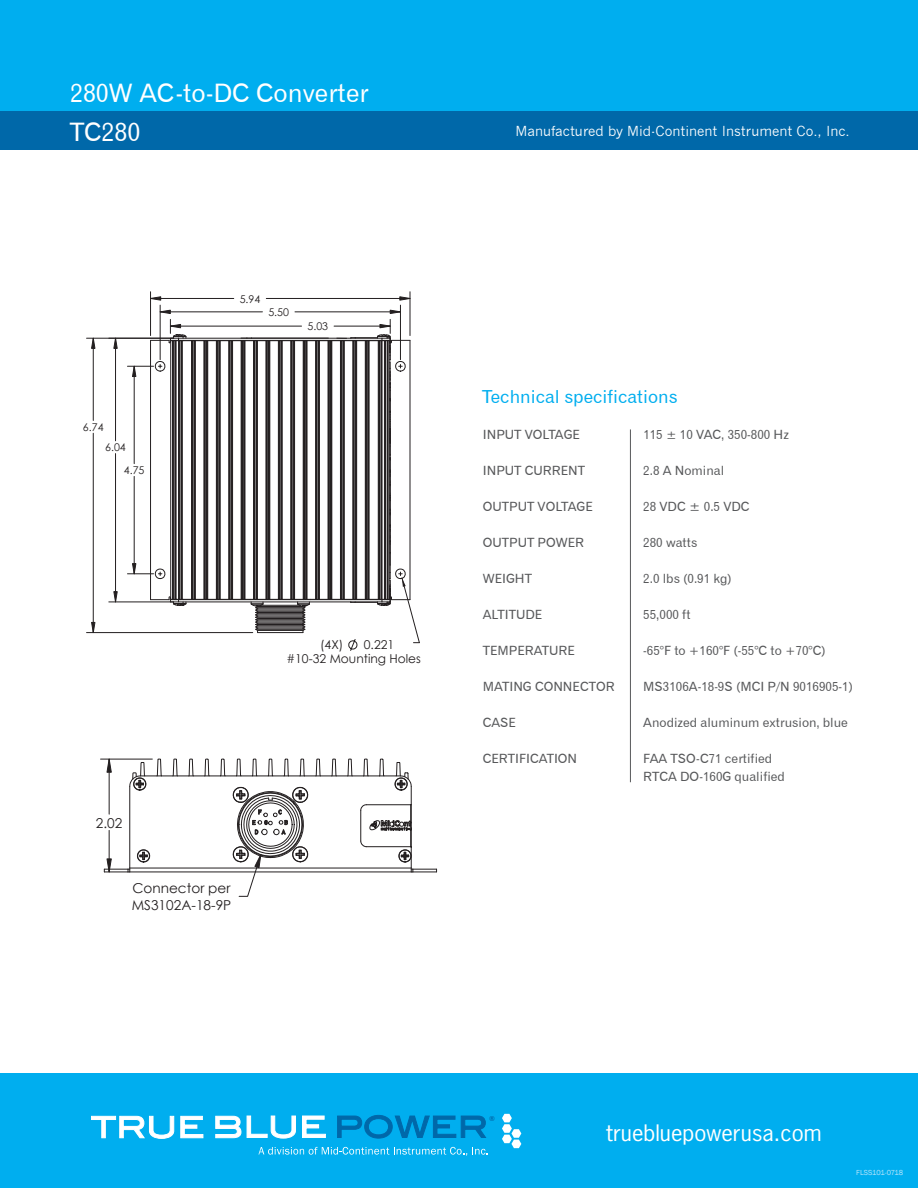
<style>
.page{position:relative;width:918px;height:1188px;background:#fff}
.page>*{position:absolute;margin:0;border:0;box-sizing:border-box;transform-origin:0 0}
.t1{font:25.5px/39px "Gothic 720 BT Roman B";color:#fff}
.t2{font:21.3px "News Gothic";color:#fff;scale:1.05 1}
.t3{font:18px "Gothic 720 BT Roman B";color:#00aeef}
.t4{font:13.65px/16.4px "Century Gothic";color:#231f20}
.t5{font:13.5px "News Gothic";color:#fff}
.t6{font:12.75px/18px "Gothic 720 BT Roman B";color:#57585a}
.t7{font:12.3px/14.1px "Century Gothic";color:#231f20}
.t8{font:10.65px "Century Gothic";color:#231f20}
.t9{font:7.5px "Franklin Gothic";letter-spacing:-.005em;color:#b9e5fa}
.t10{font:700 7.05px "Helvetica";color:#0068a9}
.s1{font-size:13.5px}
</style>
<div class="page">
<div style="left:0;top:0;width:918px;height:111px;background:#00aeef"></div>
<div style="left:0;top:111px;width:918px;height:38px;background:#0068a9"></div>
<div style="left:0;top:1073px;width:918px;height:115px;background:#00aeef"></div>
<hr style="left:630px;top:429px;width:1px;height:353px;background:#57585a">
<svg style="left:258px;top:1147px;width:230px;height:9px"></svg>
<svg style="left:91px;top:1116px;width:83px;height:23px"></svg>
<svg style="left:180px;top:1116px;width:23px;height:22px"></svg>
<svg style="left:337px;top:1115px;width:149px;height:23px"></svg>
<svg style="left:247px;top:1116px;width:49px;height:22px"></svg>
<svg style="left:302px;top:1116px;width:24px;height:22px"></svg>
<svg style="left:215px;top:1116px;width:26px;height:22px"></svg>
<svg style="left:502px;top:1114px;width:19px;height:34px"></svg>
<hr style="left:160px;top:305px;width:1px;height:55px;background:#231f20">
<hr style="left:400px;top:305px;width:1px;height:55px;background:#231f20">
<hr style="left:150px;top:292px;width:1px;height:44px;background:#231f20">
<hr style="left:410px;top:292px;width:1px;height:44px;background:#231f20">
<hr style="left:151px;top:298px;width:83px;height:1px;background:#231f20">
<hr style="left:266px;top:298px;width:144px;height:1px;background:#231f20">
<svg style="left:151px;top:296px;width:10px;height:5px"></svg>
<svg style="left:399px;top:296px;width:12px;height:5px"></svg>
<hr style="left:109px;top:602px;width:65px;height:1px;background:#231f20">
<hr style="left:115px;top:338px;width:1px;height:103px;background:#231f20">
<hr style="left:115px;top:454px;width:1px;height:148px;background:#231f20">
<svg style="left:113px;top:337px;width:5px;height:12px"></svg>
<svg style="left:113px;top:591px;width:5px;height:12px"></svg>
<hr style="left:87px;top:632px;width:166px;height:1px;background:#231f20">
<hr style="left:87px;top:338px;width:87px;height:1px;background:#231f20">
<hr style="left:93px;top:433px;width:1px;height:200px;background:#231f20">
<hr style="left:93px;top:338px;width:1px;height:82px;background:#231f20">
<svg style="left:91px;top:622px;width:5px;height:11px"></svg>
<svg style="left:91px;top:337px;width:5px;height:12px"></svg>
<svg style="left:137px;top:849px;width:14px;height:14px"></svg>
<hr style="left:130px;top:868px;width:281px;height:1px;background:#231f20">
<hr style="left:129px;top:786px;width:1px;height:82px;background:#231f20">
<hr style="left:140px;top:776px;width:261px;height:1px;background:#231f20">
<hr style="left:130px;top:872px;width:281px;height:1px;background:#231f20">
<svg style="left:129px;top:762px;width:19px;height:29px"></svg>
<svg style="left:156px;top:758px;width:6px;height:19px"></svg>
<svg style="left:172px;top:758px;width:6px;height:19px"></svg>
<svg style="left:188px;top:758px;width:6px;height:19px"></svg>
<svg style="left:204px;top:758px;width:6px;height:19px"></svg>
<svg style="left:220px;top:758px;width:6px;height:19px"></svg>
<svg style="left:235px;top:758px;width:7px;height:19px"></svg>
<svg style="left:251px;top:758px;width:7px;height:19px"></svg>
<svg style="left:267px;top:758px;width:7px;height:19px"></svg>
<svg style="left:283px;top:758px;width:6px;height:19px"></svg>
<svg style="left:299px;top:758px;width:6px;height:19px"></svg>
<svg style="left:315px;top:758px;width:6px;height:19px"></svg>
<svg style="left:331px;top:758px;width:6px;height:19px"></svg>
<svg style="left:347px;top:758px;width:6px;height:19px"></svg>
<svg style="left:360px;top:758px;width:77px;height:115px"></svg>
<svg style="left:226px;top:786px;width:87px;height:111px"></svg>
<hr style="left:101px;top:759px;width:51px;height:1px;background:#231f20">
<hr style="left:109px;top:759px;width:1px;height:55px;background:#231f20">
<hr style="left:109px;top:830px;width:1px;height:42px;background:#231f20">
<svg style="left:106px;top:758px;width:6px;height:15px"></svg>
<svg style="left:104px;top:858px;width:26px;height:15px"></svg>
<svg style="left:127px;top:309px;width:293px;height:342px"></svg>
<h1 class="t1" style="left:70px;top:73px;width:300px">280W AC-to-DC Converter<br>TC280</h1>
<p class="t8" style="left:83px;top:421px;width:22px">6.74</p>
<p class="t8" style="left:105px;top:441px;width:22px">6.04</p>
<p class="t8" style="left:124px;top:464px;width:22px">4.75</p>
<p class="t8" style="left:240px;top:292px;width:22px">5.94</p>
<p class="t8" style="left:268px;top:306px;width:22px">5.50</p>
<p class="t8" style="left:307px;top:320px;width:22px">5.03</p>
<p class="t7" style="left:320px;top:637px;width:25px">(4X)</p>
<p class="t7" style="left:286px;top:637px;width:136px;text-indent:77px">0.221 #10-32 Mounting Holes</p>
<p class="t4" style="left:96px;top:814px;width:28px">2.02</p>
<p class="t4" style="left:132px;top:880px;width:101px">Connector per<br>MS3102A-18-9P</p>
<p class="t5" style="left:516px;top:124px;width:336px">Manufactured by Mid-Continent Instrument Co., Inc.</p>
<h3 class="t3" style="left:482px;top:386px;width:197px">Technical specifications</h3>
<p class="t6" style="left:483px;top:425px;width:99px">INPUT VOLTAGE</p>
<p class="t6" style="left:643px;top:425px;width:147px">115 ± 10 VAC, 350-800 Hz</p>
<p class="t6" style="left:483px;top:461px;width:104px">INPUT CURRENT</p>
<p class="t6" style="left:643px;top:461px;width:82px">2.8 A Nominal</p>
<p class="t6" style="left:483px;top:497px;width:112px">OUTPUT VOLTAGE</p>
<p class="t6" style="left:643px;top:497px;width:108px">28 VDC <span class="s1">±</span> 0.5 VDC</p>
<p class="t6" style="left:483px;top:533px;width:103px">OUTPUT POWER</p>
<p class="t6" style="left:643px;top:533px;width:56px">280 watts</p>
<p class="t6" style="left:483px;top:569px;width:51px">WEIGHT</p>
<p class="t6" style="left:643px;top:569px;width:90px">2.0 lbs (0.91 kg)</p>
<p class="t6" style="left:483px;top:605px;width:61px">ALTITUDE</p>
<p class="t6" style="left:643px;top:605px;width:49px">55,000 ft</p>
<p class="t6" style="left:483px;top:641px;width:94px">TEMPERATURE</p>
<p class="t6" style="left:643px;top:641px;width:184px">-65°F to +160°F (-55°C to +70°C)</p>
<p class="t6" style="left:483px;top:677px;width:133px">MATING CONNECTOR</p>
<p class="t6" style="left:643px;top:677px;width:211px">MS3106A-18-9S (MCI P/N 9016905-1)</p>
<p class="t6" style="left:483px;top:713px;width:35px">CASE</p>
<p class="t6" style="left:643px;top:713px;width:206px">Anodized aluminum extrusion, blue</p>
<p class="t6" style="left:483px;top:749px;width:96px">CERTIFICATION</p>
<p class="t6" style="left:643px;top:749px;width:143px">FAA TSO-C71 certified<br>RTCA DO-160G qualified</p>
<p class="t10" style="left:489px;top:1113px;width:7px">®</p>
<h2 class="t2" style="left:606px;top:1119px;width:207px">truebluepowerusa.com</h2>
<p class="t9" style="left:856px;top:1167px;width:49px">FLSS101-0718</p>
</div>
